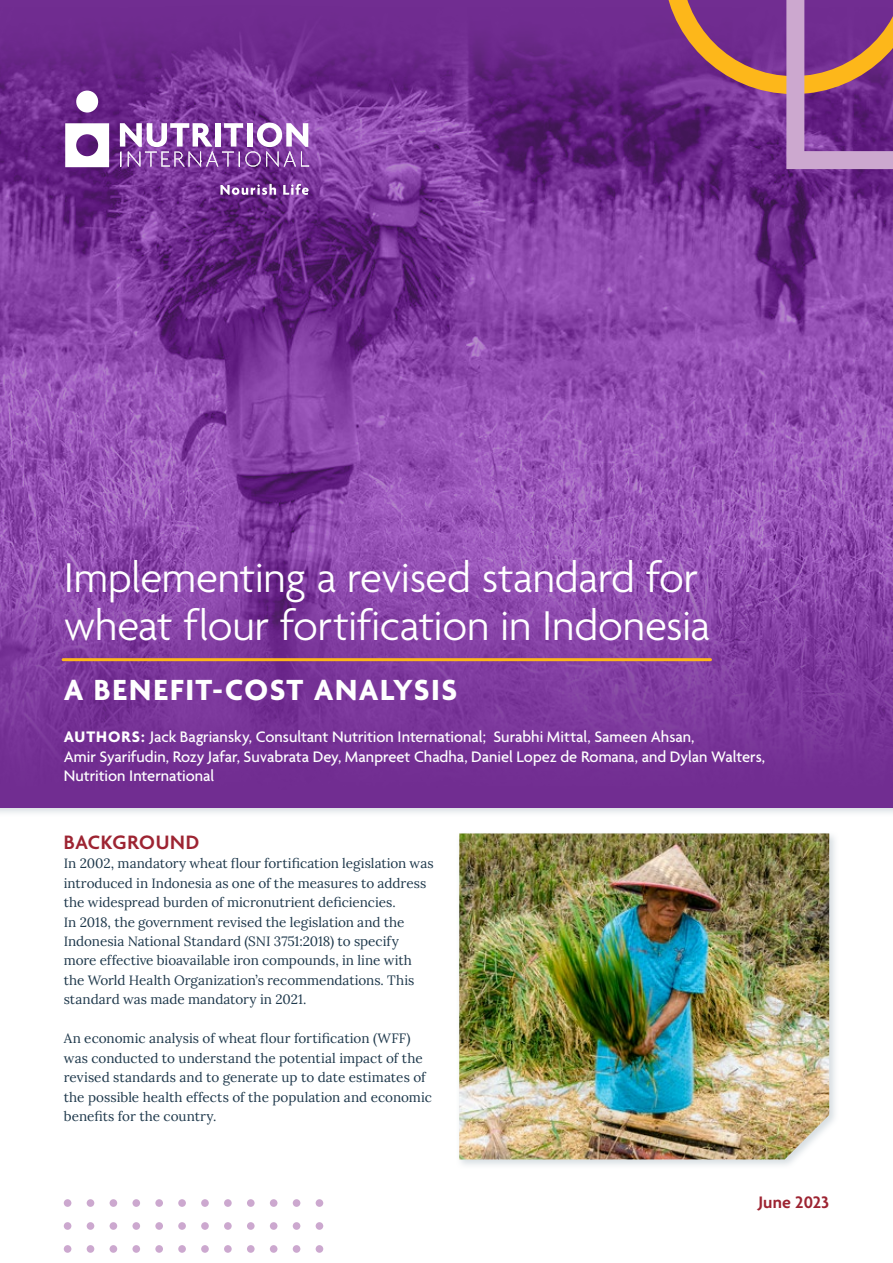
<style>
.page{position:relative;width:893px;height:1263px;background:#fff}
.page>*{position:absolute;margin:0;border:0;box-sizing:border-box;transform-origin:0 0}
.t1{font:300 45px/48px "Agenda";letter-spacing:-.01em;color:#fff}
.t2{font:700 31.5px "Agenda";letter-spacing:.05em;color:#fff}
.t3{font:600 21px "Agenda";letter-spacing:.025em;color:#9d2432}
.t4{font:600 18px "Agenda";letter-spacing:.005em;color:#9d2432}
.t5{font:500 16.5px/19.5px "Agenda";color:#fff}
.t6{font:13.5px/19.5px "Lora";letter-spacing:-.005em;color:#1e384b}
.s1{font-weight:700}
</style>
<div class="page">
<img style="left:0;top:0;width:893px;height:799px">
<svg style="left:220px;top:184px;width:56px;height:11px"></svg>
<svg style="left:283px;top:184px;width:26px;height:11px"></svg>
<div style="left:76px;top:91px;width:22px;height:22px;background:#fff;border-radius:50%"></div>
<svg style="left:65px;top:123px;width:44px;height:44px"></svg>
<svg style="left:120px;top:123px;width:189px;height:44px"></svg>
<hr style="left:63px;top:658px;width:647px;height:3px;background:#fdb71a">
<svg style="left:663px;top:0;width:230px;height:169px"></svg>
<svg style="left:64px;top:1199px;width:259px;height:54px"></svg>
<div style="left:456px;top:830px;width:383px;height:339px;background:#9cadb7;opacity:.4"></div>
<img style="left:459px;top:833px;width:370px;height:326px">
<h1 class="t1" style="left:64px;top:557px;width:648px">Implementing a revised standard for wheat flour fortification in Indonesia</h1>
<h2 class="t2" style="left:64px;top:678px;width:395px">A BENEFIT-COST ANALYSIS</h2>
<p class="t5" style="left:64px;top:728px;width:703px"><span class="s1">AUTHORS:</span> Jack Bagriansky, Consultant Nutrition International; Surabhi Mittal, Sameen Ahsan,<br>Amir Syarifudin, Rozy Jafar, Suvabrata Dey, Manpreet Chadha, Daniel Lopez de Romana, and Dylan Walters,<br>Nutrition International</p>
<h3 class="t3" style="left:64px;top:833px;width:137px">BACKGROUND</h3>
<p class="t6" style="left:64px;top:852px;width:371px">In 2002, mandatory wheat 昀氀our forti昀椀cation legislation was introduced in Indonesia as one of the measures to address the widespread burden of micronutrient de昀椀ciencies.<br>In 2018, the government revised the legislation and the Indonesia National Standard (SNI 3751:2018) to specify more effective bioavailable iron compounds, in line with the World Health Organization’s recommendations. This standard was made mandatory in 2021.</p>
<p class="t6" style="left:64px;top:1028px;width:370px">An economic analysis of wheat 昀氀our forti昀椀cation (WFF) was conducted to understand the potential impact of the revised standards and to generate up to date estimates of the possible health effects of the population and economic bene昀椀ts for the country.</p>
<h3 class="t4" style="left:758px;top:1194px;width:72px">June 2023</h3>
</div>
